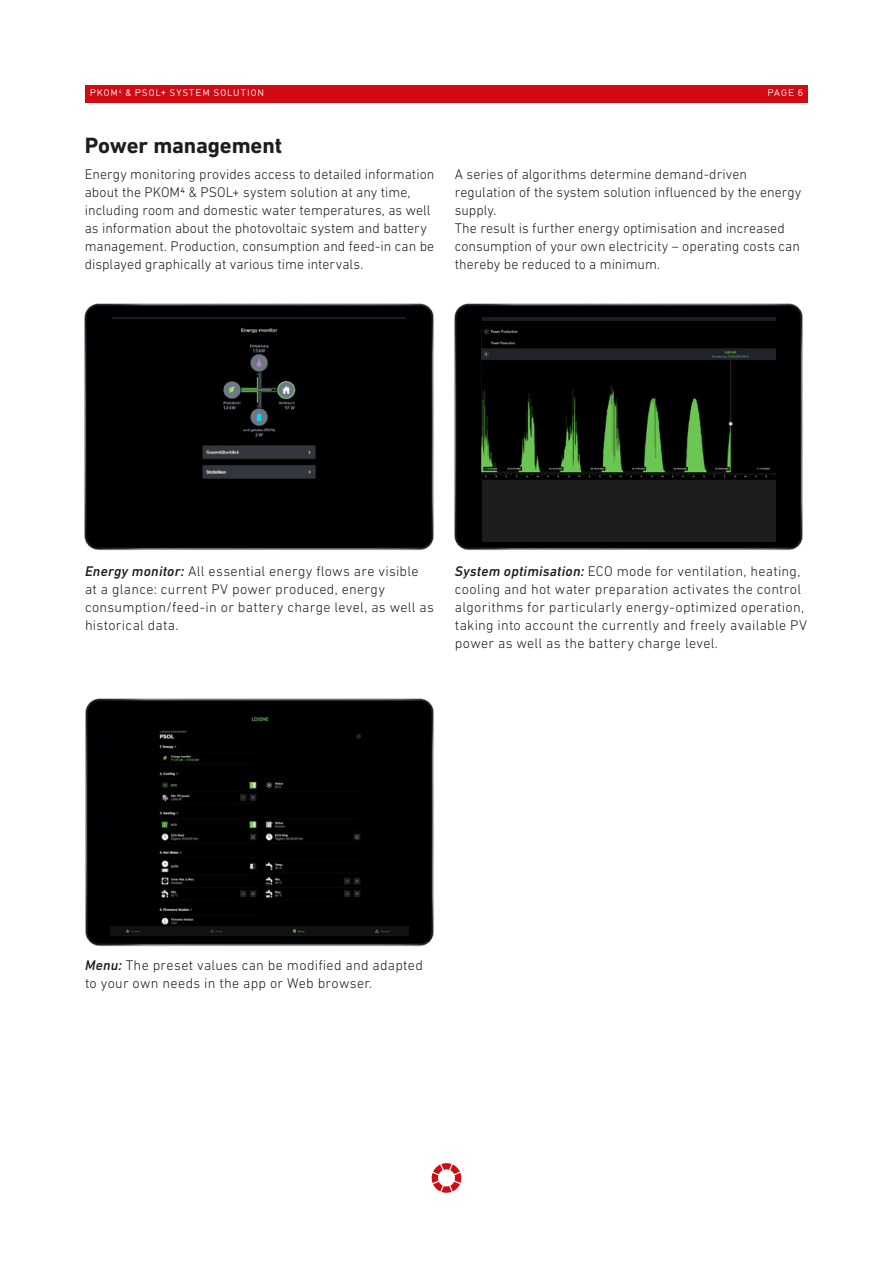
<style>
.page{position:relative;width:893px;height:1263px;background:#fff}
.page>*{position:absolute;margin:0;border:0;box-sizing:border-box;transform-origin:0 0}
.t1{font:700 22.5px "DIN Next LT Pro";letter-spacing:-.005em;color:#1d1d1b}
.t2{font:300 14.25px/18px "DIN Next LT Pro";letter-spacing:.01em;color:#1d1d1b}
.t3{font:9px "DIN17 SB";letter-spacing:.115em;color:#fff}
.s1{font-weight:500;font-style:italic}
</style>
<div class="page">
<div style="left:85px;top:85px;width:723px;height:17px;background:#d20a11"></div>
<svg style="left:432px;top:1163px;width:29px;height:30px"></svg>
<img style="left:85px;top:698px;width:349px;height:248px">
<img style="left:84px;top:303px;width:350px;height:248px">
<img style="left:454px;top:303px;width:349px;height:248px">
<svg style="left:482px;top:317px;width:293px;height:5px"></svg>
<img style="left:112px;top:319px;width:294px;height:219px">
<div style="left:482px;top:322px;width:293px;height:219px;background:#1d1d1b"></div>
<img style="left:482px;top:322px;width:293px;height:158px">
<img style="left:111px;top:710px;width:297px;height:225px">
<p class="t3" style="left:90px;top:87px;width:176px">PKOM<sup>4</sup> &amp; PSOL+ SYSTEM SOLUTION</p>
<p class="t3" style="left:767px;top:87px;width:37px">PAGE 6</p>
<h1 class="t1" style="left:85px;top:132px;width:199px">Power management</h1>
<p class="t2" style="left:85px;top:165px;width:351px">Energy monitoring provides access to detailed information about the PKOM4 &amp; PSOL+ system solution at any time, including room and domestic water temperatures, as well as information about the photovoltaic system and battery management. Production, consumption and feed-in can be displayed graphically at various time intervals.</p>
<p class="t2" style="left:455px;top:165px;width:348px">A series of algorithms determine demand-driven regulation of the system solution influenced by the energy supply.<br>The result is further energy optimisation and increased consumption of your own electricity – operating costs can thereby be reduced to a minimum.</p>
<p class="t2" style="left:85px;top:562px;width:350px"><span class="s1">Energy monitor:</span> All essential energy flows are visible at a glance: current PV power produced, energy consumption/feed-in or battery charge level, as well as historical data.</p>
<p class="t2" style="left:455px;top:562px;width:353px"><span class="s1">System optimisation:</span> ECO mode for ventilation, heating, cooling and hot water preparation activates the control algorithms for particularly energy-optimized operation, taking into account the currently and freely available PV power as well as the battery charge level.</p>
<p class="t2" style="left:85px;top:956px;width:339px"><span class="s1">Menu:</span> The preset values can be modified and adapted to your own needs in the app or Web browser.</p>
</div>
